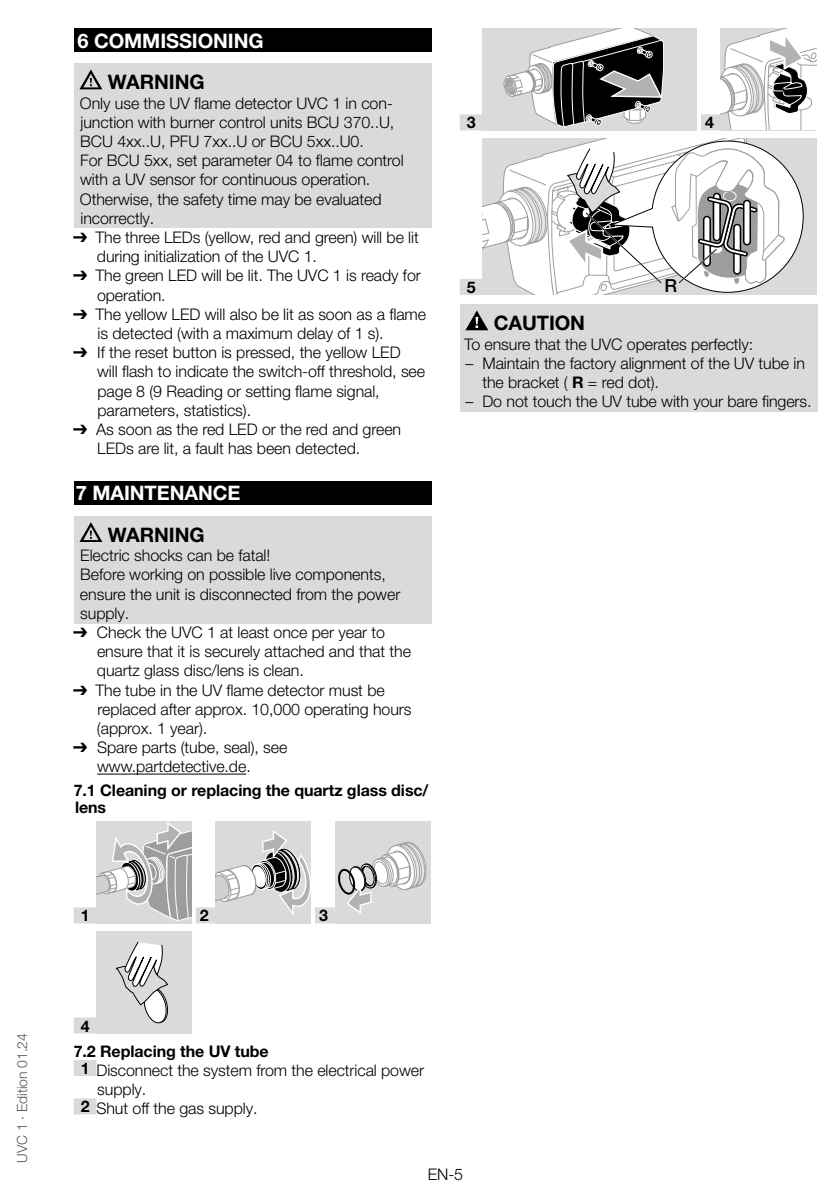
<style>
.page{position:relative;width:840px;height:1191px;background:#fff}
.page>*{position:absolute;margin:0;border:0;box-sizing:border-box;transform-origin:0 0}
.t1{font:700 20px "Helvetica Neue LT Pro";letter-spacing:-.005em;color:#fff}
.t2{font:700 20px "Helvetica Neue LT Pro";letter-spacing:-.005em;color:#000}
.t3{font:500 18px "Helvetica Neue LT Pro";color:#000}
.t4{font:300 16px/19.2px "Helvetica Neue LT Pro";letter-spacing:-.005em;color:#000}
.t5{font:700 16px/17.6px "Helvetica Neue LT Pro";letter-spacing:-.005em;color:#000}
.t6{font:300 14px "Helvetica Neue LT Pro";letter-spacing:-.005em;color:#575756}
.s1{font-family:"Arial Unicode MS";font-weight:400}
.s2{font-weight:700}
</style>
<div class="page">
<div style="left:74px;top:28px;width:357px;height:24px;background:#000"></div>
<div style="left:74px;top:64px;width:357px;height:31px;background:#dadada"></div>
<div style="left:74px;top:91px;width:357px;height:60px;background:#dadada"></div>
<div style="left:74px;top:149px;width:357px;height:41px;background:#dadada"></div>
<div style="left:74px;top:187px;width:357px;height:41px;background:#dadada"></div>
<div style="left:74px;top:481px;width:357px;height:24px;background:#000"></div>
<div style="left:74px;top:516px;width:357px;height:32px;background:#dadada"></div>
<div style="left:74px;top:544px;width:357px;height:22px;background:#dadada"></div>
<div style="left:74px;top:563px;width:357px;height:60px;background:#dadada"></div>
<hr style="left:97px;top:773px;width:149px;height:1px;background:#000">
<div style="left:74px;top:907px;width:22px;height:16px;background:#dadada"></div>
<div style="left:196px;top:907px;width:19px;height:16px;background:#dadada"></div>
<div style="left:315px;top:907px;width:19px;height:16px;background:#dadada"></div>
<div style="left:74px;top:1017px;width:22px;height:16px;background:#dadada"></div>
<div style="left:74px;top:1060px;width:22px;height:16px;background:#dadada"></div>
<div style="left:74px;top:1098px;width:22px;height:16px;background:#dadada"></div>
<svg style="left:79px;top:69px;width:23px;height:20px"></svg>
<svg style="left:79px;top:522px;width:23px;height:20px"></svg>
<svg style="left:96px;top:822px;width:96px;height:100px;background:#c3c3c3"></svg>
<div style="left:215px;top:821px;width:96px;height:102px;background:#dadada"></div>
<svg style="left:215px;top:830px;width:96px;height:85px"></svg>
<div style="left:334px;top:821px;width:96px;height:102px;background:#dadada"></div>
<svg style="left:338px;top:842px;width:89px;height:72px"></svg>
<div style="left:96px;top:931px;width:96px;height:102px;background:#dadada"></div>
<svg style="left:115px;top:941px;width:54px;height:83px"></svg>
<div style="left:459px;top:114px;width:23px;height:16px;background:#dadada"></div>
<div style="left:700px;top:114px;width:20px;height:16px;background:#dadada"></div>
<div style="left:459px;top:279px;width:23px;height:16px;background:#dadada"></div>
<div style="left:459px;top:305px;width:357px;height:31px;background:#dadada"></div>
<div style="left:459px;top:332px;width:357px;height:22px;background:#dadada"></div>
<div style="left:459px;top:351px;width:357px;height:41px;background:#dadada"></div>
<div style="left:459px;top:390px;width:357px;height:22px;background:#dadada"></div>
<div style="left:482px;top:28px;width:214px;height:102px;background:#dadada"></div>
<svg style="left:503px;top:28px;width:161px;height:100px"></svg>
<svg style="left:720px;top:29px;width:95px;height:101px"></svg>
<div style="left:482px;top:138px;width:334px;height:157px;background:#dadada"></div>
<svg style="left:482px;top:138px;width:321px;height:157px"></svg>
<svg style="left:465px;top:310px;width:23px;height:20px"></svg>
<p class="t6" style="left:13px;top:1162px;width:131px;rotate:-90deg">UVC 1 · Edition 01.24</p>
<p class="t1" style="left:77px;top:28px;width:187px">6 COMMISSION ING</p>
<p class="t2" style="left:108px;top:70px;width:98px">WARNING</p>
<p class="t4" style="left:80px;top:93px;width:325px">Only use the UV flame detector UVC 1 in con&shy;junction with burner control units BCU 370..U, BCU 4xx..U, PFU 7xx..U or BCU 5xx..U0.<br>For BCU 5xx, set parameter 04 to flame control with a UV sensor for continuous operation.<br>Otherwise, the safety time may be evaluated incorrectly.</p>
<p class="t4" style="left:97px;top:227px;width:323px;text-indent:-24px"><span class="s1">➔</span> The three LEDs (yellow, red and green) will be lit during initialization of the UVC 1.</p>
<p class="t4" style="left:97px;top:266px;width:325px;text-indent:-24px"><span class="s1">➔</span> The green LED will be lit. The UVC 1 is ready for operation.</p>
<p class="t4" style="left:97px;top:304px;width:330px;text-indent:-24px"><span class="s1">➔</span> The yellow LED will also be lit as soon as a flame is detected (with a maximum delay of 1 s).</p>
<p class="t4" style="left:97px;top:342px;width:329px;text-indent:-24px"><span class="s1">➔</span> If the reset button is pressed, the yellow LED will flash to indicate the switch-off threshold, see page 8 (9 Reading or setting flame signal, parameters, statistics).</p>
<p class="t4" style="left:97px;top:419px;width:305px;text-indent:-24px"><span class="s1">➔</span> As soon as the red LED or the red and green<br>LEDs are lit, a fault has been detected.</p>
<p class="t1" style="left:76px;top:481px;width:68px">7 MAINTEN</p>
<p class="t1" style="left:184px;top:481px;width:55px">ANCE</p>
<p class="t2" style="left:108px;top:522px;width:98px">WARNING</p>
<p class="t4" style="left:80px;top:545px;width:322px">Electric shocks can be fatal!<br>Before working on possible live components, ensure the unit is disconnected from the power supply.</p>
<p class="t4" style="left:97px;top:622px;width:315px;text-indent:-24px"><span class="s1">➔</span> Check the UVC 1 at least once per year to ensure that it is securely attached and that the quartz glass disc/lens is clean.</p>
<p class="t4" style="left:97px;top:680px;width:316px;text-indent:-24px"><span class="s1">➔</span> The tube in the UV flame detector must be replaced after approx. 10,000 operating hours (approx. 1 year).</p>
<p class="t4" style="left:97px;top:737px;width:192px;text-indent:-24px"><span class="s1">➔</span> Spare parts (tube, seal), see www.partdetective.de.</p>
<p class="t5" style="left:74px;top:781px;width:356px">7.1 Cleaning or replacing the quartz glass disc/ lens</p>
<p class="t5" style="left:466px;top:114px;width:10px">3</p>
<p class="t5" style="left:704px;top:114px;width:10px">4</p>
<p class="t5" style="left:466px;top:278px;width:10px">5</p>
<p class="t3" style="left:664px;top:275px;width:14px">R</p>
<p class="t2" style="left:493px;top:311px;width:77px">CAUTION</p>
<p class="t4" style="left:464px;top:334px;width:290px">To ensure that the UVC operates perfectly:</p>
<p class="t4" style="left:482px;top:353px;width:324px;text-indent:-17px">– Maintain the factory alignment of the UV tube in the bracket ( <span class="s2">R</span> = red dot).</p>
<p class="t4" style="left:465px;top:391px;width:347px">– Do not touch the UV tube with your bare fingers.</p>
<p class="t5" style="left:81px;top:906px;width:10px">1</p>
<p class="t5" style="left:200px;top:906px;width:10px">2</p>
<p class="t5" style="left:319px;top:906px;width:10px">3</p>
<p class="t5" style="left:74px;top:1012px;width:196px;line-height:25.2px;text-indent:7px">4<br>7.2 Replacing the UV tube</p>
<p class="t4" style="left:81px;top:1060px;width:345px"><span class="s2">1</span> Disconnect the system from the electrical power</p>
<p class="t4" style="left:97px;top:1079px;width:50px">supply.</p>
<p class="t4" style="left:81px;top:1098px;width:178px"><span class="s2">2</span> Shut off the gas supply.</p>
<p class="t4" style="left:427px;top:1164px;width:37px">EN-5</p>
</div>
